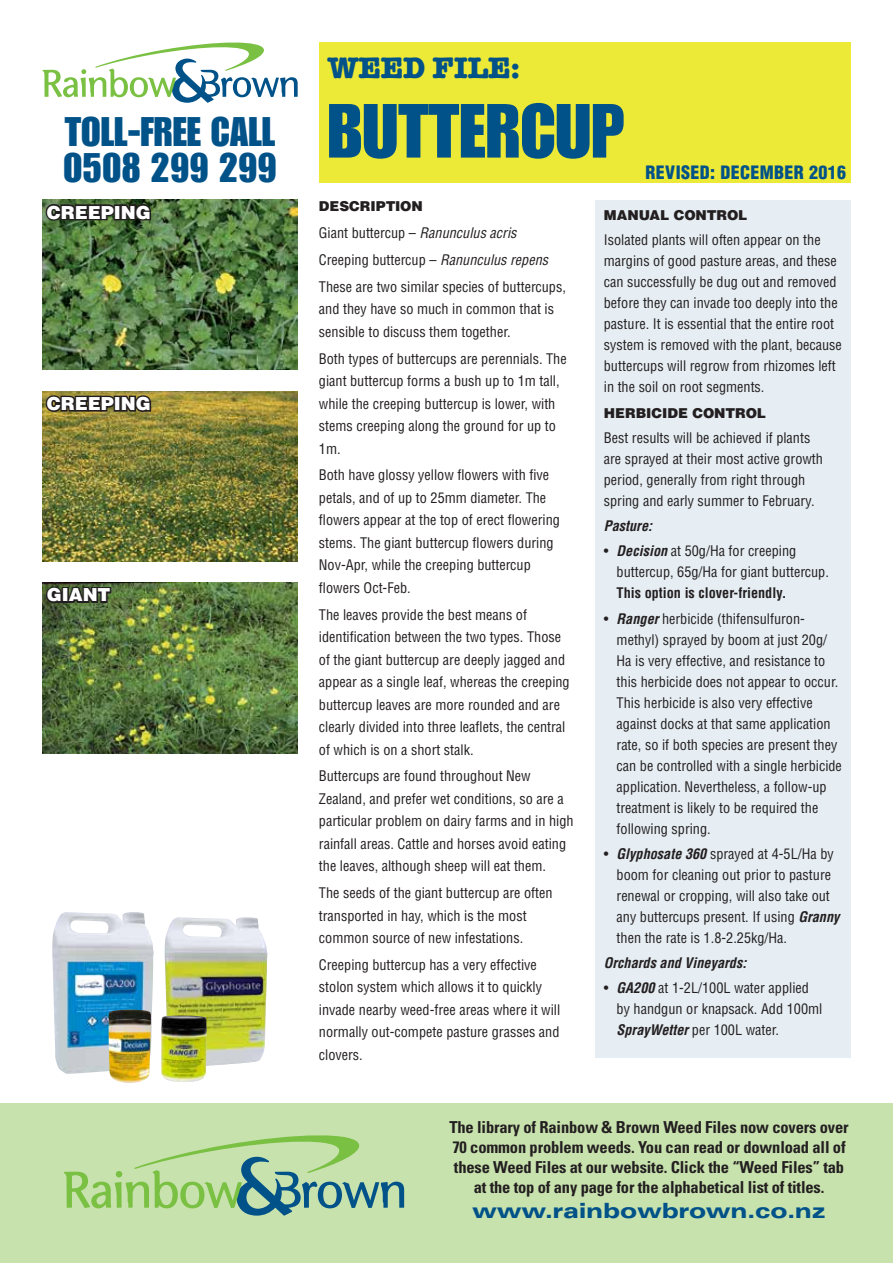
<style>
.page{position:relative;width:893px;height:1263px;background:#fff}
.page>*{position:absolute;margin:0;border:0;box-sizing:border-box;transform-origin:0 0}
.t1{font:40.5px/36px "Impact";color:#005288}
.t2{font:700 30px "American Typewriter";color:#005288}
.t3{font:900 expanded 21px "Univers";letter-spacing:-.01em;color:#005288}
.t4{font:900 18px "Helvetica";color:#fff}
.t5{font:900 condensed 18px "Helvetica";letter-spacing:.02em;color:#005288}
.t6{font:700 condensed 16.5px/19.8px "Univers";letter-spacing:-.01em;color:#231f20;text-align:center}
.t7{font:condensed 14.25px/21px "Helvetica";color:#231f20}
.t8{font:italic 700 condensed 14.25px "Helvetica";color:#231f20}
.t9{font:700 condensed 14.25px "Helvetica";color:#231f20}
.t10{font:900 13.65px "Helvetica";color:#231f20}
.s1{font-size:75px}
.s2{font-style:italic}
.s3{font-weight:700;font-style:italic}
</style>
<div class="page">
<img style="left:164px;top:917px;width:104px;height:149px">
<img style="left:52px;top:912px;width:102px;height:162px">
<div style="left:319px;top:43px;width:531px;height:140px;background:#ede937"></div>
<img style="left:43px;top:200px;width:255px;height:170px">
<div style="left:595px;top:200px;width:255px;height:857px;background:#e6eef3"></div>
<svg style="left:43px;top:42px;width:255px;height:61px"></svg>
<img style="left:43px;top:392px;width:255px;height:170px">
<img style="left:43px;top:583px;width:255px;height:170px">
<svg style="left:44px;top:201px;width:109px;height:23px;background:#323e2a"></svg>
<svg style="left:44px;top:392px;width:109px;height:23px;background:#59502c"></svg>
<svg style="left:44px;top:582px;width:69px;height:25px;background:#373f2a"></svg>
<img style="left:161px;top:1015px;width:46px;height:67px">
<img style="left:108px;top:1009px;width:43px;height:74px">
<div style="left:0;top:1103px;width:893px;height:160px;background:#c8e2ae"></div>
<svg style="left:64px;top:1135px;width:340px;height:80px"></svg>
<h2 class="t2" style="left:327px;top:50px;width:194px">WEED FILE:</h2>
<h1 class="t1" style="left:63px;top:114px;width:563px">TOLL-FREE CALL <span class="s1">BUTTERCUP<br></span>0508 299 299</h1>
<p class="t10" style="left:319px;top:198px;width:105px">DESCRIPTION</p>
<p class="t7" style="left:319px;top:219px;width:249px;line-height:26.7px">Giant buttercup – <span class="s2">Ranunculus acris<br></span>Creeping buttercup – <span class="s2">Ranunculus repens<br></span>These are two similar species of buttercups,</p>
<p class="t7" style="left:319px;top:298px;width:237px;line-height:22.5px">and they have so much in common that is sensible to discuss them together.</p>
<p class="t7" style="left:319px;top:347px;width:249px;line-height:22.5px">Both types of buttercups are perennials. The giant buttercup forms a bush up to 1m tall, while the creeping buttercup is lower, with stems creeping along the ground for up to 1m.</p>
<p class="t7" style="left:319px;top:464px;width:242px;line-height:22.5px">Both have glossy yellow flowers with five petals, and of up to 25mm diameter. The flowers appear at the top of erect flowering stems. The giant buttercup flowers during Nov-Apr, while the creeping buttercup flowers Oct-Feb.</p>
<p class="t7" style="left:319px;top:603px;width:252px;line-height:22.5px">The leaves provide the best means of identification between the two types. Those of the giant buttercup are deeply jagged and appear as a single leaf, whereas the creeping buttercup leaves are more rounded and are clearly divided into three leaflets, the central of which is on a short stalk.</p>
<p class="t7" style="left:319px;top:765px;width:256px;line-height:22.5px">Buttercups are found throughout New Zealand, and prefer wet conditions, so are a particular problem on dairy farms and in high rainfall areas. Cattle and horses avoid eating the leaves, although sheep will eat them.</p>
<p class="t7" style="left:319px;top:881px;width:235px;line-height:22.5px">The seeds of the giant buttercup are often transported in hay, which is the most common source of new infestations.</p>
<p class="t7" style="left:319px;top:953px;width:243px;line-height:22.5px">Creeping buttercup has a very effective stolon system which allows it to quickly invade nearby weed-free areas where it will normally out-compete pasture grasses and clovers.</p>
<p class="t5" style="left:646px;top:161px;width:202px">REVISED: DECEMBER 2016</p>
<p class="t4" style="left:47px;top:201px;width:105px">CREEPING</p>
<p class="t10" style="left:604px;top:206px;width:145px">MANUAL CONTROL</p>
<p class="t7" style="left:604px;top:229px;width:240px">Isolated plants will often appear on the margins of good pasture areas, and these can successfully be dug out and removed before they can invade too deeply into the pasture. It is essential that the entire root system is removed with the plant, because buttercups will regrow from rhizomes left in the soil on root segments.</p>
<p class="t10" style="left:604px;top:404px;width:164px">HERBICIDE CONTROL</p>
<p class="t7" style="left:604px;top:427px;width:221px">Best results will be achieved if plants are sprayed at their most active growth period, generally from right through spring and early summer to February.</p>
<p class="t8" style="left:604px;top:517px;width:50px">Pasture:</p>
<p class="t7" style="left:617px;top:540px;width:214px;text-indent:-13px">• <span class="s3">Decision</span> at 50g/Ha for creeping buttercup, 65g/Ha for giant buttercup.</p>
<p class="t9" style="left:617px;top:584px;width:172px">This option is clover-friendly.</p>
<p class="t7" style="left:617px;top:608px;width:227px;text-indent:-13px">• <span class="s3">Ranger</span> herbicide (thifensulfuron&shy;methyl) sprayed by boom at just 20g/ Ha is very effective, and resistance to this herbicide does not appear to occur.<br>This herbicide is also very effective against docks at that same application rate, so if both species are present they can be controlled with a single herbicide application. Nevertheless, a follow-up treatment is likely to be required the following spring.</p>
<p class="t7" style="left:617px;top:843px;width:224px;text-indent:-13px">• <span class="s3">Glyphosate 360</span> sprayed at 4-5L/Ha by boom for cleaning out prior to pasture renewal or cropping, will also take out any buttercups present. If using <span class="s3">Granny </span>then the rate is 1.8-2.25kg/Ha.</p>
<p class="t8" style="left:604px;top:954px;width:144px">Orchards and Vineyards:</p>
<p class="t7" style="left:617px;top:977px;width:207px;text-indent:-13px">• <span class="s3">GA200</span> at 1-2L/100L water applied by handgun or knapsack. Add 100ml<br><span class="s3">SprayWetter</span> per 100L water.</p>
<p class="t4" style="left:47px;top:392px;width:105px">CREEPING</p>
<p class="t4" style="left:47px;top:583px;width:65px">GIANT</p>
<p class="t6" style="left:449px;top:1117px;width:401px">The library of Rainbow &amp; Brown Weed Files now covers over 70 common problem weeds. You can read or download all of these Weed Files at our website. Click the “Weed Files” tab at the top of any page for the alphabetical list of titles.</p>
<h3 class="t3" style="left:472px;top:1198px;width:355px">www.rainbowbrown.co.nz</h3>
</div>
